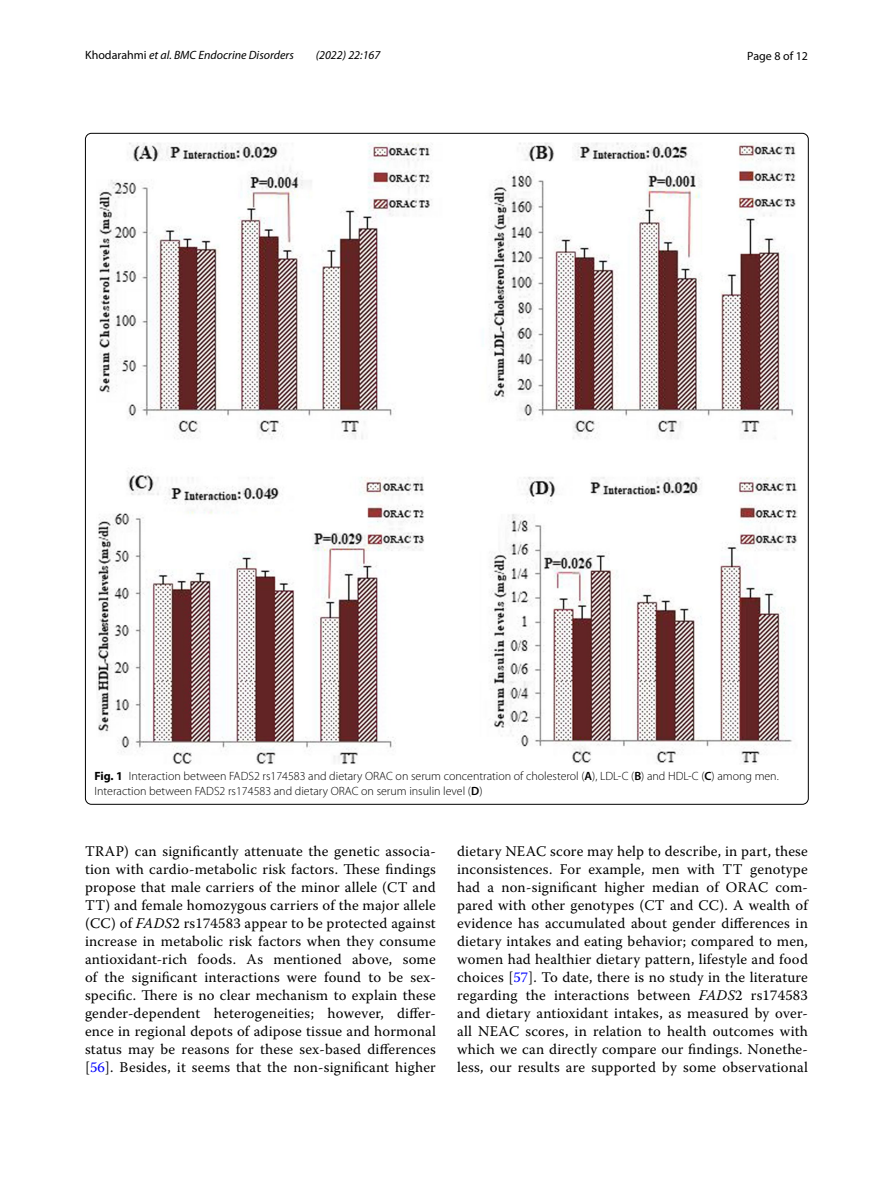
<style>
.page{position:relative;width:893px;height:1187px;background:#fff}
.page>*{position:absolute;margin:0;border:0;box-sizing:border-box;transform-origin:0 0}
.t1{font:14.7px/18px "Warnock Pro";letter-spacing:.015em;color:#000;text-align:justify}
.t2{font:300 12px/15px "Myriad Pro";color:#000}
.t3{font:italic 12px "Myriad Pro";color:#000}
.t4{font:12px "Myriad Pro";color:#000}
.s1{font-style:normal}
.s2{font-weight:700}
.s3{font-weight:600}
.s4{font-style:italic}
.s5{color:#00f}
</style>
<div class="page">
<img style="left:97px;top:142px;width:700px;height:622px">
<p class="t3" style="left:85px;top:48px;width:210px"><span class="s1">Khodarahmi</span> et al. BMC Endocrine Disorders</p>
<p class="t3" style="left:316px;top:48px;width:66px">(2022) 22:167</p>
<p class="t4" style="left:747px;top:48px;width:62px">Page 8 of 12</p>
<p class="t2" style="left:94px;top:768px;width:686px"><span class="s2">Fig. 1</span> Interaction between FADS2 rs174583 and dietary ORAC on serum concentration of cholesterol (<span class="s3">A</span>), LDL-C (<span class="s3">B</span>) and HDL-C (<span class="s3">C</span>) among men.<br>Interaction between FADS2 rs174583 and dietary ORAC on serum insulin level (<span class="s3">D</span>)</p>
<p class="t1" style="left:85px;top:841px;width:352px">TRAP) can significantly attenuate the genetic associa&shy;tion with cardio-metabolic risk factors. These findings propose that male carriers of the minor allele (CT and TT) and female homozygous carriers of the major allele (CC) of <span class="s4">FADS</span>2 rs174583 appear to be protected against increase in metabolic risk factors when they consume antioxidant-rich foods. As mentioned above, some of the significant interactions were found to be sex&shy;specific. There is no clear mechanism to explain these gender-dependent heterogeneities; however, differ&shy;ence in regional depots of adipose tissue and hormonal status may be reasons for these sex-based differences [<span class="s5">56</span>]. Besides, it seems that the non-significant higher</p>
<p class="t1" style="left:457px;top:841px;width:352px">dietary NEAC score may help to describe, in part, these inconsistences. For example, men with TT genotype had a non-significant higher median of ORAC com&shy;pared with other genotypes (CT and CC). A wealth of evidence has accumulated about gender differences in dietary intakes and eating behavior; compared to men, women had healthier dietary pattern, lifestyle and food choices [<span class="s5">57</span>]. To date, there is no study in the literature regarding the interactions between <span class="s4">FADS</span>2 rs174583 and dietary antioxidant intakes, as measured by over&shy;all NEAC scores, in relation to health outcomes with which we can directly compare our findings. Nonethe&shy;less, our results are supported by some observational</p>
</div>
